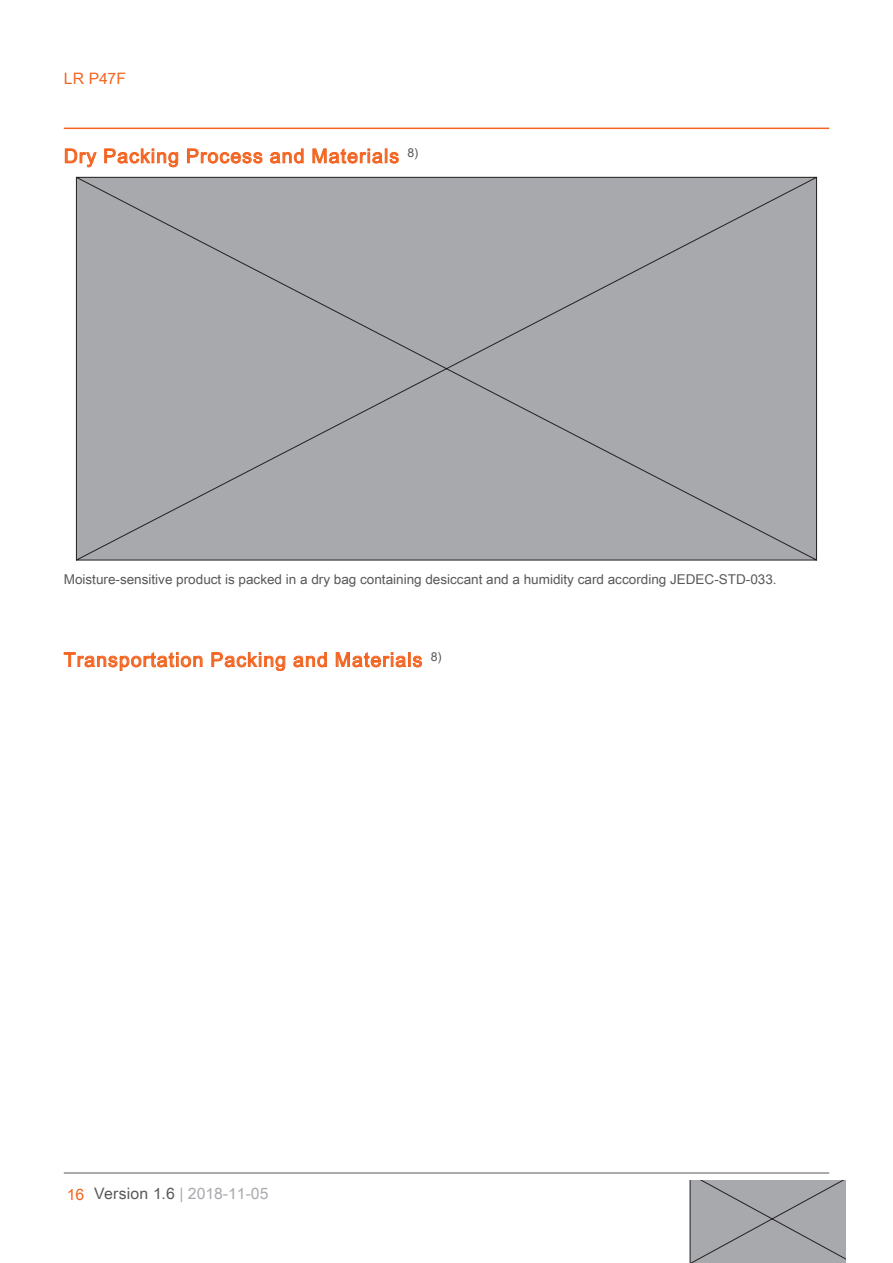
<style>
.page{position:relative;width:893px;height:1263px;background:#fff}
.page>*{position:absolute;margin:0;border:0;box-sizing:border-box;transform-origin:0 0}
.t1{font:19.5px "Arial Unicode MS";letter-spacing:.055em;color:#f36421}
.t2{font:15.75px "Arial Unicode MS";color:#a8a9ad}
.t3{font:15.75px "Arial Unicode MS";letter-spacing:-.005em;color:#f36421}
.t4{font:13.5px "Arial Unicode MS";color:#57585a}
.s1{color:#f36421}
.s2{color:#57585a}
</style>
<div class="page">
<hr style="left:64px;top:128px;width:765px;height:1px;background:#f36421">
<hr style="left:64px;top:1173px;width:765px;height:1px;background:#57585a">
<div style="left:689px;top:1180px;width:157px;height:83px;background:#a8a9ad"></div>
<svg style="left:65px;top:148px;width:32px;height:20px"></svg>
<svg style="left:104px;top:148px;width:75px;height:20px"></svg>
<svg style="left:187px;top:148px;width:76px;height:16px"></svg>
<svg style="left:270px;top:148px;width:34px;height:16px"></svg>
<svg style="left:312px;top:148px;width:87px;height:16px"></svg>
<div style="left:76px;top:177px;width:741px;height:384px;background:#a8a9ad"></div>
<svg style="left:63px;top:652px;width:140px;height:19px"></svg>
<svg style="left:211px;top:652px;width:75px;height:19px"></svg>
<svg style="left:293px;top:652px;width:34px;height:16px"></svg>
<svg style="left:335px;top:652px;width:87px;height:16px"></svg>
<p class="t3" style="left:64px;top:67px;width:64px">LR P47F</p>
<h1 class="t1" style="left:64px;top:142px;width:356px">Dry Packing Process and Materials <sup>8)</sup></h1>
<p class="t4" style="left:64px;top:570px;width:714px">Moisture-sensitive product is packed in a dry bag containing desiccant and a humidity card according JEDEC-STD-033.</p>
<h1 class="t1" style="left:64px;top:645px;width:379px">Transportation Packing and Materials <sup>8)</sup></h1>
<p class="t2" style="left:67px;top:1182px;width:203px"><span class="s1">16</span> <span class="s2">Version 1.6</span> | 2018-11-05</p>
</div>
